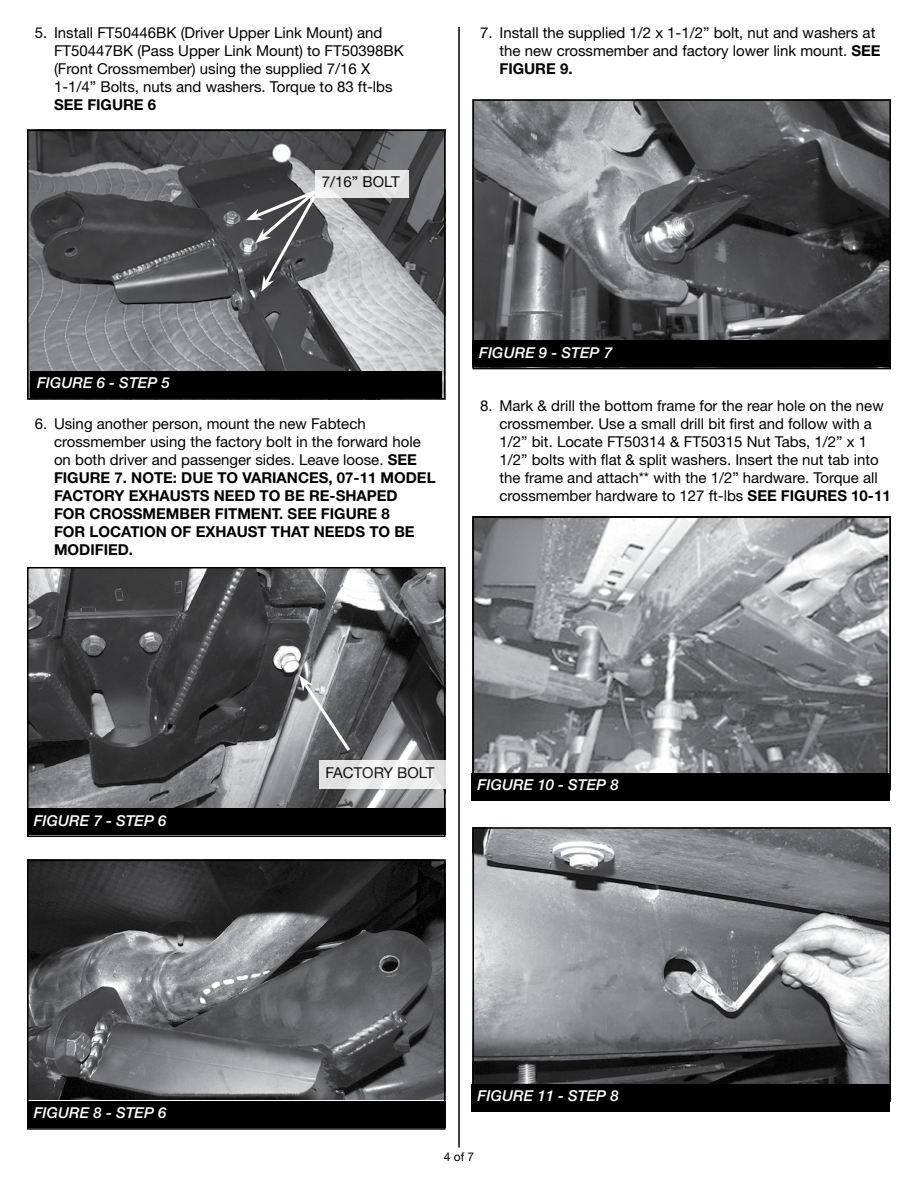
<style>
.page{position:relative;width:918px;height:1188px;background:#fff}
.page>*{position:absolute;margin:0;border:0;box-sizing:border-box;transform-origin:0 0}
.t1{font:15px/18px "Helvetica Neue LT Std";color:#000}
.t2{font:700 15px/18px "Helvetica Neue LT Std";color:#000}
.t3{font:italic 500 15px "Helvetica Neue LT Std";color:#fff}
.t4{font:12px "Helvetica Neue LT Std";color:#000}
.s1{font-weight:700}
.s2{font-weight:400}
</style>
<div class="page">
<hr style="left:458px;top:27px;width:2px;height:1121px;background:#000">
<img style="left:30px;top:133px;width:413px;height:264px">
<div style="left:27px;top:130px;width:419px;height:270px;border:2px solid #000"></div>
<div style="left:30px;top:371px;width:412px;height:26px;background:#000"></div>
<svg style="left:246px;top:182px;width:85px;height:110px;background:#676769"></svg>
<svg style="left:315px;top:170px;width:94px;height:28px;background:#e3e4e4"></svg>
<img style="left:30px;top:863px;width:413px;height:237px">
<div style="left:27px;top:860px;width:419px;height:270px;border:2px solid #000"></div>
<div style="left:27px;top:1101px;width:419px;height:27px;background:#000"></div>
<img style="left:30px;top:570px;width:413px;height:238px">
<div style="left:27px;top:567px;width:419px;height:270px;border:2px solid #000"></div>
<div style="left:27px;top:808px;width:419px;height:27px;background:#000"></div>
<svg style="left:299px;top:675px;width:54px;height:79px;background:#87888a"></svg>
<svg style="left:319px;top:760px;width:127px;height:28px;fill:#ebebeb"></svg>
<img style="left:475px;top:102px;width:413px;height:238px">
<div style="left:472px;top:99px;width:419px;height:270px;border:2px solid #000"></div>
<div style="left:472px;top:340px;width:419px;height:27px;background:#000"></div>
<img style="left:475px;top:519px;width:413px;height:254px">
<div style="left:472px;top:516px;width:419px;height:274px;border:2px solid #000"></div>
<div style="left:471px;top:773px;width:418px;height:27px;background:#000"></div>
<img style="left:475px;top:830px;width:413px;height:254px">
<div style="left:472px;top:827px;width:419px;height:274px;border:2px solid #000"></div>
<div style="left:471px;top:1084px;width:418px;height:27px;background:#000"></div>
<p class="t1" style="left:54px;top:23px;width:351px;text-indent:-19px">5. Install FT50446BK (Driver Upper Link Mount) and FT50447BK (Pass Upper Link Mount) to FT50398BK (Front Crossmember) using the supplied 7/16 X 1-1/4” Bolts, nuts and washers. Torque to 83 ft-lbs</p>
<p class="t2" style="left:54px;top:95px;width:104px">SEE FIGURE 6</p>
<p class="t1" style="left:322px;top:173px;width:79px">7/16” BOLT</p>
<p class="t1" style="left:500px;top:23px;width:383px;text-indent:-19px">7. Install the supplied 1/2 x 1-1/2” bolt, nut and washers at the new crossmember and factory lower link mount. <span class="s1">SEE<br>FIGURE 9.</span></p>
<p class="t3" style="left:37px;top:374px;width:134px">FIGURE 6 - STEP 5</p>
<p class="t2" style="left:54px;top:415px;width:383px;text-indent:-19px"><span class="s2">6. Using another person, mount the new Fabtech crossmember using the factory bolt in the forward hole on both driver and passenger sides. Leave loose.</span> SEE FIGURE 7. NOTE: DUE TO VARIANCES, 07-11 MODEL FACTORY EXHAUSTS NEED TO BE RE-SHAPED<br>FOR CROSSMEMBER FITMENT. SEE FIGURE 8<br>FOR LOCATION OF EXHAUST THAT NEEDS TO BE MODIFIED.</p>
<p class="t3" style="left:479px;top:344px;width:134px">FIGURE 9 - STEP 7</p>
<p class="t1" style="left:500px;top:397px;width:393px;text-indent:-19px">8. Mark &amp; drill the bottom frame for the rear hole on the new crossmember. Use a small drill bit first and follow with a 1/2” bit. Locate FT50314 &amp; FT50315 Nut Tabs, 1/2” x 1<br>1/2” bolts with flat &amp; split washers. Insert the nut tab into the frame and attach** with the 1/2” hardware. Torque all crossmember hardware to 127 ft-lbs <span class="s1">SEE FIGURES 10-11</span></p>
<p class="t3" style="left:34px;top:811px;width:134px">FIGURE 7 - STEP 6</p>
<p class="t1" style="left:325px;top:763px;width:111px">FACTORY BOLT</p>
<p class="t3" style="left:478px;top:776px;width:143px">FIGURE 10 - STEP 8</p>
<p class="t3" style="left:34px;top:1104px;width:134px">FIGURE 8 - STEP 6</p>
<p class="t3" style="left:478px;top:1087px;width:143px">FIGURE 11 - STEP 8</p>
<p class="t4" style="left:444px;top:1150px;width:32px">4 of 7</p>
</div>
